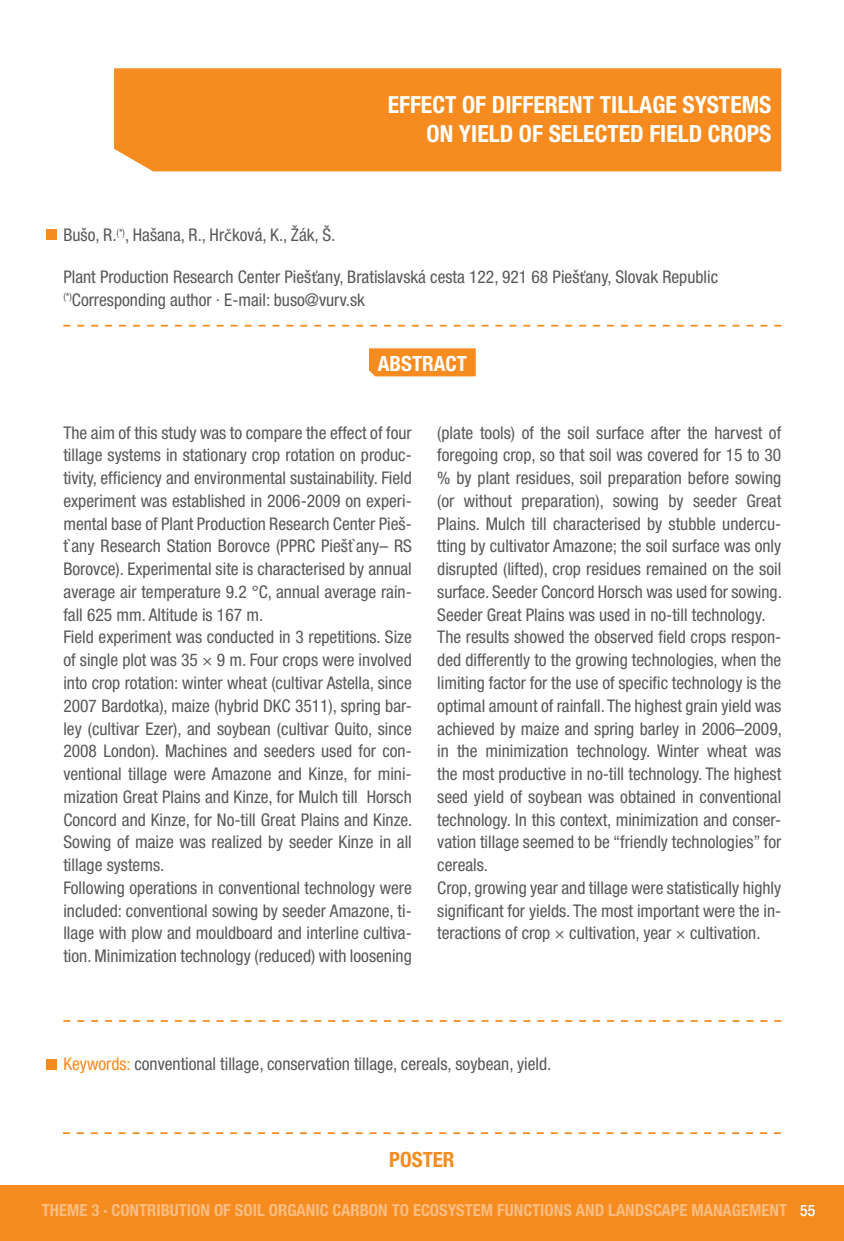
<style>
.page{position:relative;width:844px;height:1241px;background:#fff}
.page>*{position:absolute;margin:0;border:0;box-sizing:border-box;transform-origin:0 0}
.t1{font:700 condensed 23.62px/28.3px "Helvetica Neue LT Std";color:#fff;text-align:right}
.t2{font:700 condensed 21px "Helvetica Neue LT Std";color:#fff}
.t3{font:700 condensed 21px "Helvetica Neue LT Std";color:#f68b1f}
.t4{font:condensed 17.5px/22.8px "Helvetica Neue LT Std";color:#57585a}
.t5{font:700 condensed 16.62px "Helvetica Neue LT Std";color:#fbbd81}
.s1{font-family:"Myriad Pro";font-stretch:normal}
.s2{color:#f68b1f}
.s3{font-weight:500;font-size:15.75px;color:#fff}
</style>
<div class="page">
<div style="left:369px;top:348px;width:106px;height:28px;background:#f68b1f"></div>
<div style="left:114px;top:68px;width:667px;height:103px;background:#f68b1f"></div>
<div style="left:46px;top:229px;width:11px;height:11px;background:#f68b1f"></div>
<div style="left:0;top:1185px;width:843px;height:55px;background:#f68b1f"></div>
<svg style="left:63px;top:325px;width:718px;height:1px"></svg>
<div style="left:46px;top:1058px;width:11px;height:11px;background:#f68b1f"></div>
<svg style="left:63px;top:1020px;width:718px;height:1px"></svg>
<svg style="left:63px;top:1132px;width:717px;height:1px"></svg>
<h1 class="t1" style="left:387px;top:90px;width:385px">EFFECT OF DIFFERENT TILLAGE SYSTEMS<br>ON YIELD OF SELECTED FIELD CROPS</h1>
<p class="t4" style="left:63px;top:224px;width:273px">Bušo, R.<sup>(*)</sup>, Hašana, R., Hr<span class="s1">č</span>ková, K., Žák, Š.</p>
<p class="t4" style="left:63px;top:266px;width:656px">Plant Production Research Center Pieš<span class="s1">ť</span>any, Bratislavská cesta 122, 921 68 Pieš<span class="s1">ť</span>any, Slovak Republic <sup>(*)</sup>Corresponding author · E-mail: buso@vurv.sk</p>
<p class="t2" style="left:378px;top:351px;width:91px">ABSTRACT</p>
<p class="t4" style="left:63px;top:421px;width:350px">The aim of this study was to compare the effect of four tillage systems in stationary crop rotation on produc&shy;tivity, efficiency and environmental sustainability. Field experiment was established in 2006-2009 on experi&shy;mental base of Plant Production Research Center Pieš&shy;t`any Research Station Borovce (PPRC Piešt`any– RS Borovce). Experimental site is characterised by annual average air temperature 9.2 °C, annual average rain&shy;fall 625 mm. Altitude is 167 m.<br>Field experiment was conducted in 3 repetitions. Size of single plot was 35 × 9 m. Four crops were involved into crop rotation: winter wheat (cultivar Astella, since 2007 Bardotka), maize (hybrid DKC 3511), spring bar&shy;ley (cultivar Ezer), and soybean (cultivar Quito, since 2008 London). Machines and seeders used for con&shy;ventional tillage were Amazone and Kinze, for mini&shy;mization Great Plains and Kinze, for Mulch till Horsch Concord and Kinze, for No-till Great Plains and Kinze.<br>Sowing of maize was realized by seeder Kinze in all tillage systems.<br>Following operations in conventional technology were included: conventional sowing by seeder Amazone, ti&shy;llage with plow and mouldboard and interline cultiva&shy;tion. Minimization technology (reduced) with loosening</p>
<p class="t4" style="left:437px;top:421px;width:346px">(plate tools) of the soil surface after the harvest of foregoing crop, so that soil was covered for 15 to 30 % by plant residues, soil preparation before sowing (or without preparation), sowing by seeder Great Plains. Mulch till characterised by stubble undercu&shy;tting by cultivator Amazone; the soil surface was only disrupted (lifted), crop residues remained on the soil surface. Seeder Concord Horsch was used for sowing.<br>Seeder Great Plains was used in no-till technology.<br>The results showed the observed field crops respon&shy;ded differently to the growing technologies, when the limiting factor for the use of specific technology is the optimal amount of rainfall. The highest grain yield was achieved by maize and spring barley in 2006–2009, in the minimization technology. Winter wheat was the most productive in no-till technology. The highest seed yield of soybean was obtained in conventional technology. In this context, minimization and conser&shy;vation tillage seemed to be “friendly technologies” for cereals.<br>Crop, growing year and tillage were statistically highly significant for yields. The most important were the in&shy;teractions of crop × cultivation, year × cultivation.</p>
<p class="t4" style="left:63px;top:1052px;width:489px"><span class="s2">Keywords:</span> conventional tillage, conservation tillage, cereals, soybean, yield.</p>
<p class="t3" style="left:389px;top:1146px;width:67px">POSTER</p>
<p class="t5" style="left:42px;top:1200px;width:774px">THEME 3 · CONTRIBUTION OF SOIL ORGANIC CARBON TO ECOSYSTEM FUNCTIONS AND LANDSCAPE MANAGEMENT <span class="s3">55</span></p>
</div>
